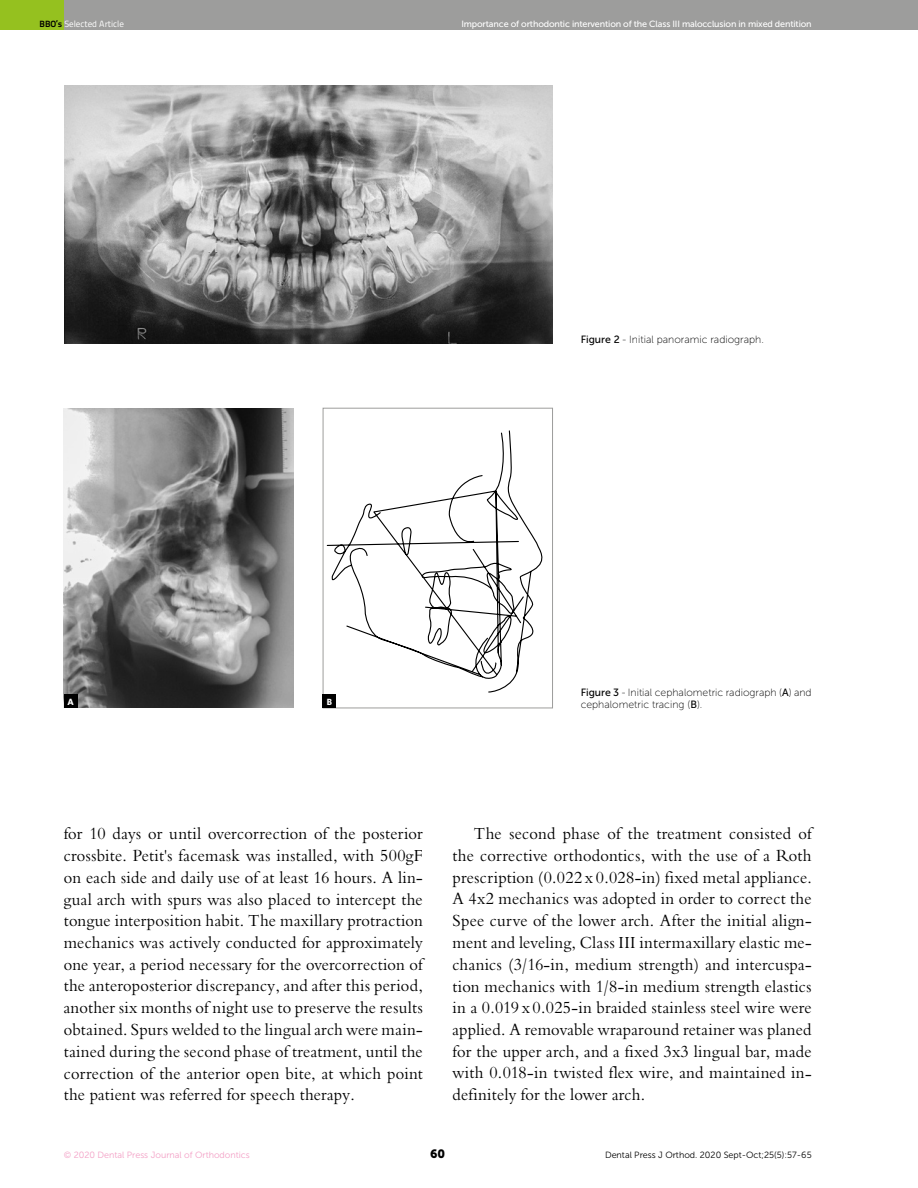
<style>
.page{position:relative;width:918px;height:1188px;background:#fff}
.page>*{position:absolute;margin:0;border:0;box-sizing:border-box;transform-origin:0 0}
.t1{font:16.5px/21.8px "Bergamo Std";letter-spacing:.015em;color:#000;text-align:justify;scale:.95 1}
.t2{font:12px "Museo Sans 900";color:#000}
.t3{font:10.5px/12.6px "Museo Sans 100";color:#000}
.t4{font:9px "Museo Sans 500";letter-spacing:-.015em;color:#fff}
.t5{font:9px "Museo Sans 300";color:#000}
.t6{font:9px "Museo Sans 300";color:#f39fc5}
.t7{font:9px "Titillium Text 22 L";color:#fff}
.t8{font:700 9px "Whitney";color:#fff}
.s1{font-weight:700;color:#000}
.s2{font-family:"Museo Sans 500"}
</style>
<div class="page">
<div style="left:0;top:0;width:918px;height:30px;background:#9d9d9c"></div>
<div style="left:0;top:0;width:64px;height:30px;background:#95c11f"></div>
<img style="left:64px;top:85px;width:489px;height:258px">
<img style="left:64px;top:408px;width:229px;height:300px">
<div style="left:64px;top:695px;width:13px;height:13px;background:#000"></div>
<div style="left:323px;top:408px;width:230px;height:300px;border:1px solid #9d9d9c"></div>
<div style="left:323px;top:695px;width:13px;height:13px;background:#000"></div>
<svg style="left:326px;top:339px;width:223px;height:354px"></svg>
<p class="t7" style="left:40px;top:17px;width:86px"><span class="s1">BBO’s</span> Selected Article</p>
<p class="t4" style="left:461px;top:19px;width:352px">Importance of orthodontic intervention of the Class III malocclusion in mixed dentition</p>
<p class="t8" style="left:67px;top:696px;width:8px">A</p>
<p class="t8" style="left:327px;top:696px;width:7px">B</p>
<p class="t3" style="left:581px;top:334px;width:185px"><span class="s2">Figure 2</span> - Initial panoramic radiograph.</p>
<p class="t3" style="left:581px;top:686px;width:233px"><span class="s2">Figure 3</span> - Initial cephalometric radiograph (<span class="s2">A</span>) and cephalometric tracing (<span class="s2">B</span>).</p>
<p class="t1" style="left:64px;top:823px;width:380px">for 10 days or until overcorrection of the posterior crossbite. Petit's facemask was installed, with 500gF on each side and daily use of at least 16 hours. A lin&shy;gual arch with spurs was also placed to intercept the tongue interposition habit. The maxillary protraction mechanics was actively conducted for approximately one year, a period necessary for the overcorrection of the anteroposterior discrepancy, and after this period, another six months of night use to preserve the results obtained. Spurs welded to the lingual arch were main&shy;tained during the second phase of treatment, until the correction of the anterior open bite, at which point the patient was referred for speech therapy.</p>
<p class="t1" style="left:453px;top:823px;width:380px;text-indent:21px">The second phase of the treatment consisted of the corrective orthodontics, with the use of a Roth prescription (0.022 x 0.028-in) fixed metal appliance.<br>A 4x2 mechanics was adopted in order to correct the Spee curve of the lower arch. After the initial align&shy;ment and leveling, Class III intermaxillary elastic me&shy;chanics (3/16-in, medium strength) and intercuspa&shy;tion mechanics with 1/8-in medium strength elastics in a 0.019 x 0.025-in braided stainless steel wire were applied. A removable wraparound retainer was planed for the upper arch, and a fixed 3x3 lingual bar, made with 0.018-in twisted flex wire, and maintained in&shy;definitely for the lower arch.</p>
<p class="t6" style="left:64px;top:1150px;width:188px">© 2020 Dental Press Journal of Orthodontics</p>
<p class="t2" style="left:430px;top:1147px;width:17px">60</p>
<p class="t5" style="left:605px;top:1150px;width:208px">Dental Press J Orthod. 2020 Sept-Oct;25(5):57-65</p>
</div>
